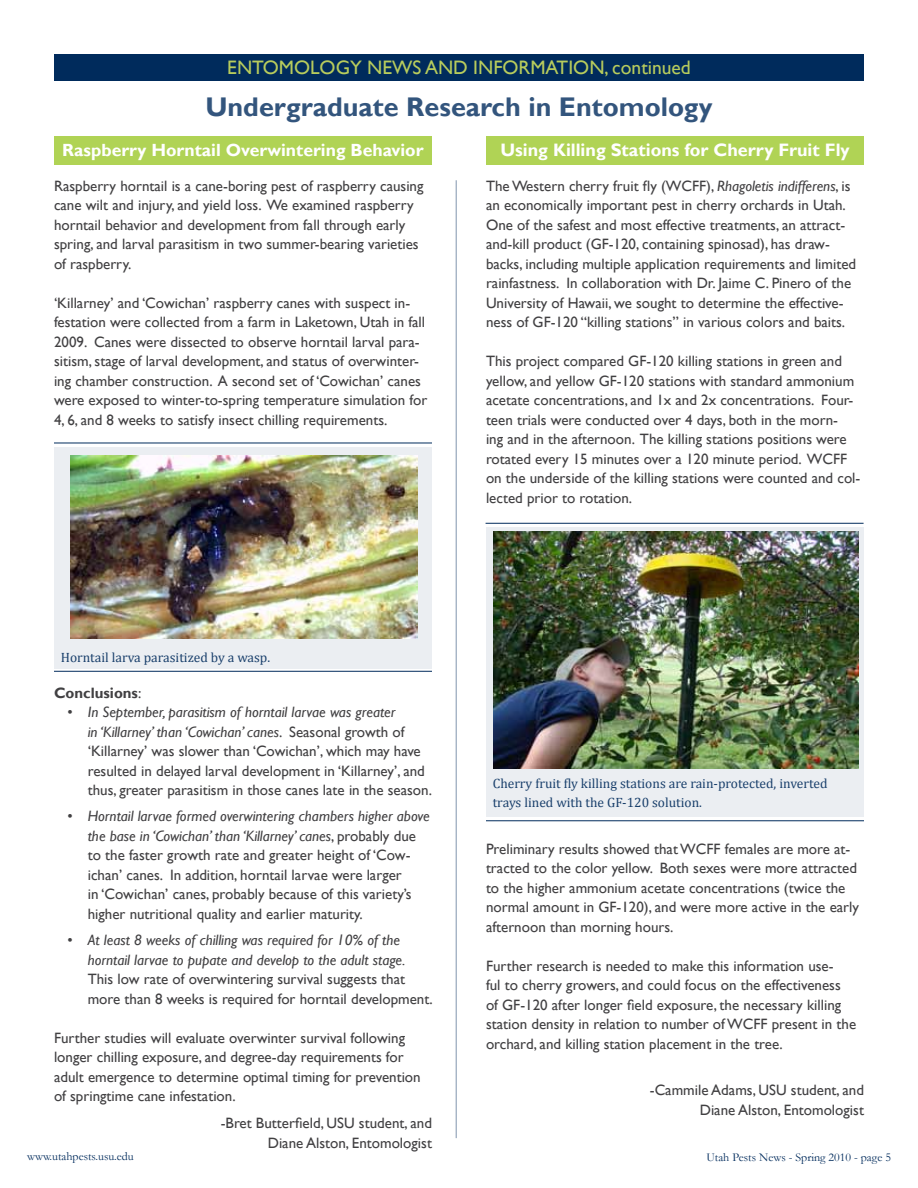
<style>
.page{position:relative;width:918px;height:1188px;background:#fff}
.page>*{position:absolute;margin:0;border:0;box-sizing:border-box;transform-origin:0 0}
.t1{font:700 27px "Gill Sans";color:#33557d}
.t2{font:19.5px "Gill Sans";color:#b8cc5c}
.t3{font:700 18px "Gill Sans";color:#fff}
.t4{font:700 17.7px "Gill Sans";color:#fff}
.t5{font:15px/19.5px "Gill Sans";color:#414042}
.t6{font:italic 15px/19.5px "Gill Sans";color:#414042}
.t7{font:700 15px "Gill Sans";color:#414042}
.t8{font:13.5px/19.5px "Cambria";color:#1a406c}
.t9{font:12px "Garamond";color:#002b5c}
.s1{font-style:italic}
.s2{font-weight:400}
.s3{font-style:normal}
</style>
<div class="page">
<hr style="left:456px;top:180px;width:1px;height:958px;background:#8095ad">
<div style="left:54px;top:54px;width:810px;height:27px;background:#002b5c"></div>
<div style="left:54px;top:137px;width:378px;height:28px;background:#b0d355"></div>
<div style="left:54px;top:447px;width:378px;height:222px;background:#ebeef2"></div>
<hr style="left:54px;top:443px;width:378px;height:1px;background:#002b5c">
<hr style="left:54px;top:671px;width:378px;height:1px;background:#002b5c">
<div style="left:486px;top:137px;width:378px;height:28px;background:#b0d355"></div>
<div style="left:486px;top:527px;width:378px;height:290px;background:#ebeef2"></div>
<hr style="left:486px;top:523px;width:378px;height:1px;background:#002b5c">
<hr style="left:486px;top:820px;width:378px;height:1px;background:#002b5c">
<img style="left:493px;top:531px;width:365px;height:238px">
<img style="left:70px;top:455px;width:348px;height:184px">
<h2 class="t2" style="left:227px;top:56px;width:15px">entomology</h2>
<h2 class="t2" style="left:367px;top:56px;width:15px">news</h2>
<h2 class="t2" style="left:425px;top:56px;width:15px">and</h2>
<h2 class="t2" style="left:473px;top:56px;width:13px">information</h2>
<h2 class="t2" style="left:605px;top:56px;width:88px">, continued</h2>
<h1 class="t1" style="left:205px;top:91px;width:509px">Undergraduate Research in Entomology</h1>
<p class="t4" style="left:62px;top:139px;width:363px">Raspberry Horntail Overwintering Behavior</p>
<p class="t5" style="left:54px;top:176px;width:371px">Raspberry horntail is a cane-boring pest of raspberry causing cane wilt and injury, and yield loss. We examined raspberry horntail behavior and development from fall through early spring, and larval parasitism in two summer-bearing varieties of raspberry.</p>
<p class="t5" style="left:54px;top:293px;width:375px">‘Killarney’ and ‘Cowichan’ raspberry canes with suspect in&shy;festation were collected from a farm in Laketown, Utah in fall 2009. Canes were dissected to observe horntail larval para&shy;sitism, stage of larval development, and status of overwinter&shy;ing chamber construction. A second set of ‘Cowichan’ canes were exposed to winter-to-spring temperature simulation for 4, 6, and 8 weeks to satisfy insect chilling requirements.</p>
<p class="t3" style="left:500px;top:139px;width:351px">Using Killing Stations for Cherry Fruit Fly</p>
<p class="t5" style="left:486px;top:176px;width:372px">The Western cherry fruit fly (WCFF), <span class="s1">Rhagoletis indifferens</span>, is an economically important pest in cherry orchards in Utah.<br>One of the safest and most effective treatments, an attract&shy;and-kill product (GF-120, containing spinosad), has draw&shy;backs, including multiple application requirements and limited rainfastness. In collaboration with Dr. Jaime C. Pinero of the University of Hawaii, we sought to determine the effective&shy;ness of GF-120 “killing stations” in various colors and baits.</p>
<p class="t5" style="left:486px;top:352px;width:376px">This project compared GF-120 killing stations in green and yellow, and yellow GF-120 stations with standard ammonium acetate concentrations, and 1x and 2x concentrations. Four&shy;teen trials were conducted over 4 days, both in the morn-<br>ing and in the afternoon. The killing stations positions were rotated every 15 minutes over a 120 minute period. WCFF on the underside of the killing stations were counted and col&shy;lected prior to rotation.</p>
<p class="t8" style="left:61px;top:648px;width:211px">Horntail larva parasitized by a wasp.</p>
<p class="t7" style="left:54px;top:684px;width:89px">Conclusions<span class="s2">:</span></p>
<p class="t5" style="left:88px;top:703px;width:346px;text-indent:-20px">• <span class="s1">In September, parasitism of horntail larvae was greater<br>in ‘Killarney’ than ‘Cowichan’ canes</span>. Seasonal growth of ‘Killarney’ was slower than ‘Cowichan’, which may have resulted in delayed larval development in ‘Killarney’, and thus, greater parasitism in those canes late in the season.</p>
<p class="t5" style="left:88px;top:807px;width:343px;text-indent:-20px">• <span class="s1">Horntail larvae formed overwintering chambers higher above the base in ‘Cowichan’ than ‘Killarney’ canes</span>, probably due to the faster growth rate and greater height of ‘Cow&shy;ichan’ canes. In addition, horntail larvae were larger<br>in ‘Cowichan’ canes, probably because of this variety’s higher nutritional quality and earlier maturity.</p>
<p class="t6" style="left:88px;top:931px;width:319px;text-indent:-20px"><span class="s3">•</span> At least 8 weeks of chilling was required for 10% of the horntail larvae to pupate and develop to the adult stage.</p>
<p class="t5" style="left:88px;top:970px;width:347px">This low rate of overwintering survival suggests that more than 8 weeks is required for horntail development.</p>
<p class="t5" style="left:54px;top:1028px;width:368px">Further studies will evaluate overwinter survival following longer chilling exposure, and degree-day requirements for adult emergence to determine optimal timing for prevention of springtime cane infestation.</p>
<p class="t5" style="left:221px;top:1114px;width:213px;text-align:right">-Bret Butterfield, USU student, and<br>Diane Alston, Entomologist</p>
<p class="t9" style="left:27px;top:1148px;width:108px">www.utahpests.usu.edu</p>
<p class="t9" style="left:706px;top:1149px;width:186px">Utah Pests News - Spring 2010 - page 5</p>
<p class="t8" style="left:493px;top:773px;width:336px">Cherry fruit fly killing stations are rain-protected, inverted trays lined with the GF-120 solution.</p>
<p class="t5" style="left:486px;top:839px;width:374px">Preliminary results showed that WCFF females are more at&shy;tracted to the color yellow. Both sexes were more attracted to the higher ammonium acetate concentrations (twice the normal amount in GF-120), and were more active in the early afternoon than morning hours.</p>
<p class="t5" style="left:486px;top:956px;width:372px">Further research is needed to make this information use-<br>ful to cherry growers, and could focus on the effectiveness of GF-120 after longer field exposure, the necessary killing station density in relation to number of WCFF present in the orchard, and killing station placement in the tree.</p>
<p class="t5" style="left:650px;top:1081px;width:216px;text-align:right">-Cammile Adams, USU student, and<br>Diane Alston, Entomologist</p>
</div>
